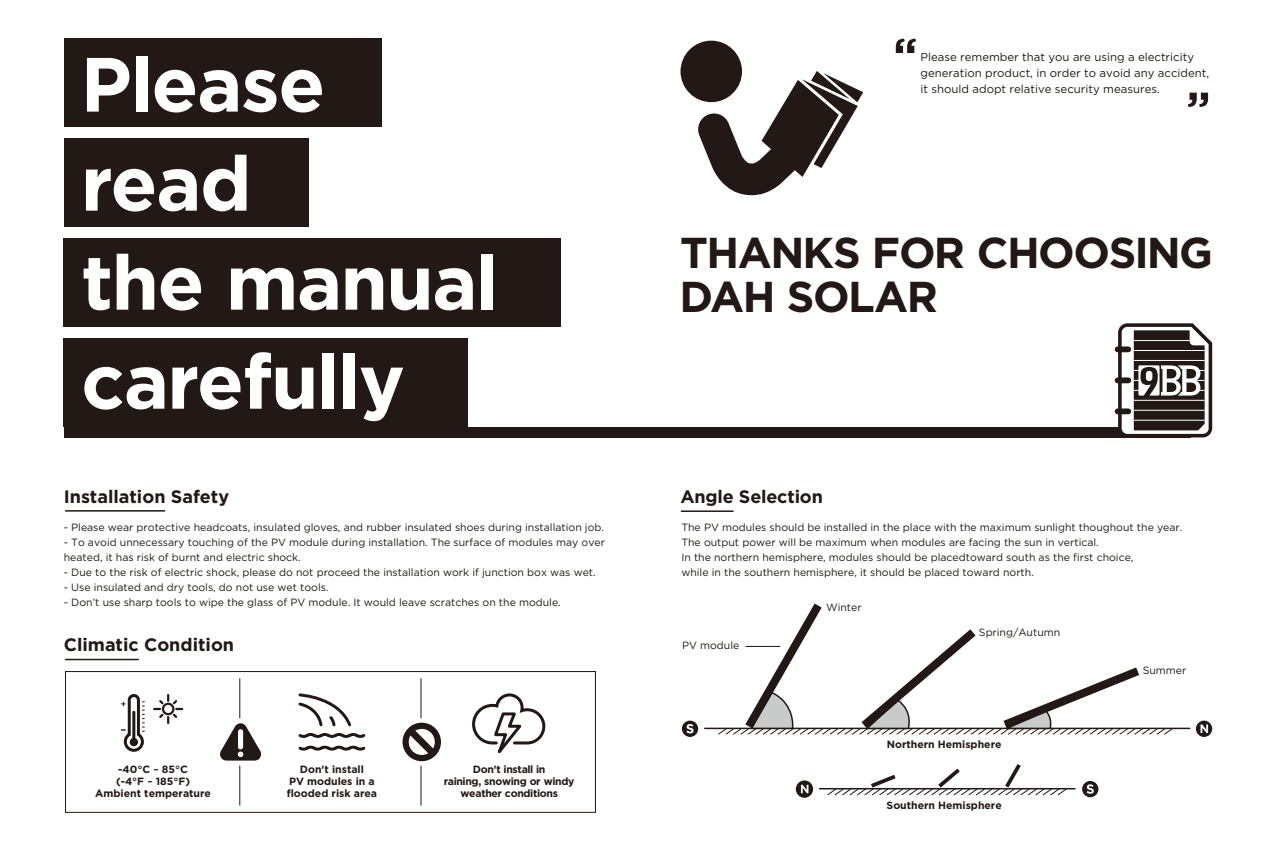
<style>
.page{position:relative;width:1276px;height:851px;background:#fff}
.page>*{position:absolute;margin:0;border:0;box-sizing:border-box;transform-origin:0 0}
.t1{font:700 76.65px/99px "Gotham Pro";letter-spacing:-.02em;color:#fff}
.t2{font:700 43.2px/43.2px "Gotham Pro";letter-spacing:-.035em;color:#221815}
.t3{font:700 18px "Gotham Pro";color:#221815}
.t4{font:11.4px/16.2px "Gotham Pro";color:#221815}
.t5{font:10.5px/15px "Gotham Pro";color:#221815}
.t6{font:700 10.5px/11.7px "Gotham Pro";color:#221815;text-align:center}
.t7{font:700 10.5px/11.7px "Gotham Pro";letter-spacing:-.035em;color:#221815;text-align:center}
</style>
<div class="page">
<div style="left:64px;top:39px;width:317px;height:88px;background:#221815"></div>
<div style="left:64px;top:139px;width:244px;height:88px;background:#221815"></div>
<div style="left:64px;top:238px;width:497px;height:89px;background:#221815"></div>
<div style="left:64px;top:338px;width:404px;height:89px;background:#221815"></div>
<div style="left:680px;top:41px;width:62px;height:61px;background:#221815;border-radius:50%"></div>
<svg style="left:696px;top:71px;width:167px;height:124px"></svg>
<svg style="left:896px;top:39px;width:20px;height:14px"></svg>
<svg style="left:1188px;top:93px;width:20px;height:14px"></svg>
<hr style="left:681px;top:510px;width:52px;height:2px;background:#221815">
<svg style="left:1196px;top:720px;width:16px;height:16px"></svg>
<svg style="left:1200px;top:724px;width:8px;height:8px"></svg>
<svg style="left:682px;top:720px;width:16px;height:16px"></svg>
<svg style="left:686px;top:724px;width:7px;height:9px"></svg>
<hr style="left:705px;top:727px;width:484px;height:2px;background:#221815">
<svg style="left:718px;top:603px;width:455px;height:131px"></svg>
<svg style="left:796px;top:780px;width:17px;height:17px"></svg>
<svg style="left:801px;top:784px;width:7px;height:9px"></svg>
<svg style="left:1082px;top:780px;width:16px;height:17px"></svg>
<svg style="left:1086px;top:784px;width:7px;height:9px"></svg>
<hr style="left:819px;top:787px;width:256px;height:2px;background:#221815">
<svg style="left:827px;top:764px;width:240px;height:31px"></svg>
<hr style="left:65px;top:658px;width:73px;height:2px;background:#221815">
<svg style="left:121px;top:694px;width:24px;height:58px"></svg>
<svg style="left:154px;top:694px;width:28px;height:29px"></svg>
<hr style="left:132px;top:712px;width:3px;height:30px;background:#221815">
<div style="left:130px;top:737px;width:8px;height:9px;background:#221815;border-radius:50%"></div>
<div style="left:65px;top:671px;width:531px;height:141px;border:1px solid #221815"></div>
<svg style="left:298px;top:693px;width:68px;height:58px"></svg>
<svg style="left:472px;top:693px;width:74px;height:61px"></svg>
<svg style="left:220px;top:723px;width:42px;height:37px"></svg>
<svg style="left:402px;top:722px;width:39px;height:39px"></svg>
<hr style="left:420px;top:678px;width:1px;height:40px;background:#221815">
<hr style="left:420px;top:765px;width:1px;height:40px;background:#221815">
<hr style="left:239px;top:678px;width:1px;height:40px;background:#221815">
<hr style="left:239px;top:765px;width:1px;height:40px;background:#221815">
<hr style="left:65px;top:510px;width:100px;height:1px;background:#221815">
<div style="left:64px;top:427px;width:1126px;height:10px;background:#221815"></div>
<svg style="left:1114px;top:323px;width:98px;height:114px"></svg>
<div style="left:1146px;top:371px;width:6px;height:10px;background:#fff;border-radius:3px"></div>
<h1 class="t1" style="left:80px;top:33px;width:419px">Please read<br>the manual carefully</h1>
<p class="t4" style="left:920px;top:49px;width:290px">Please remember that you are using a electricity generation product, in order to avoid any accident, it should adopt relative security measures.</p>
<h2 class="t2" style="left:679px;top:230px;width:535px">THANKS FOR CHOOSING<br>DAH SOLAR</h2>
<h3 class="t3" style="left:64px;top:485px;width:167px">Installation Safety</h3>
<h3 class="t3" style="left:680px;top:485px;width:144px">Angle Selection</h3>
<p class="t5" style="left:64px;top:519px;width:542px">- Please wear protective headcoats, insulated gloves, and rubber insulated shoes during installation job.</p>
<p class="t5" style="left:64px;top:534px;width:543px">- To avoid unnecessary touching of the PV module during installation. The surface of modules may over heated, it has risk of burnt and electric shock.</p>
<p class="t5" style="left:64px;top:564px;width:533px">- Due to the risk of electric shock, please do not proceed the installation work if junction box was wet.</p>
<p class="t5" style="left:64px;top:579px;width:266px">- Use insulated and dry tools, do not use wet tools.</p>
<p class="t5" style="left:64px;top:594px;width:498px">- Don’t use sharp tools to wipe the glass of PV module. It would leave scratches on the module.</p>
<p class="t5" style="left:681px;top:519px;width:502px">The PV modules should be installed in the place with the maximum sunlight thoughout the year.<br>The output power will be maximum when modules are facing the sun in vertical.<br>In the northern hemisphere, modules should be placedtoward south as the first choice,<br>while in the southern hemisphere, it should be placed toward north.</p>
<p class="t5" style="left:826px;top:599px;width:37px">Winter</p>
<h3 class="t3" style="left:64px;top:634px;width:172px">Climatic Condition</h3>
<p class="t5" style="left:682px;top:638px;width:59px">PV module</p>
<p class="t5" style="left:979px;top:624px;width:83px">Spring/Autumn</p>
<p class="t5" style="left:1142px;top:662px;width:45px">Summer</p>
<p class="t6" style="left:887px;top:737px;width:116px">Northern Hemisphere</p>
<p class="t6" style="left:95px;top:763px;width:117px">-40°C ~ 85°C<br>(-4°F ~ 185°F)<br>Ambient temperature</p>
<p class="t6" style="left:287px;top:763px;width:92px">Don't install<br>PV modules in a flooded risk area</p>
<p class="t7" style="left:444px;top:763px;width:132px">Don't install in<br>raining, snowing or windy weather conditions</p>
<p class="t6" style="left:886px;top:799px;width:117px">Southern Hemisphere</p>
</div>
